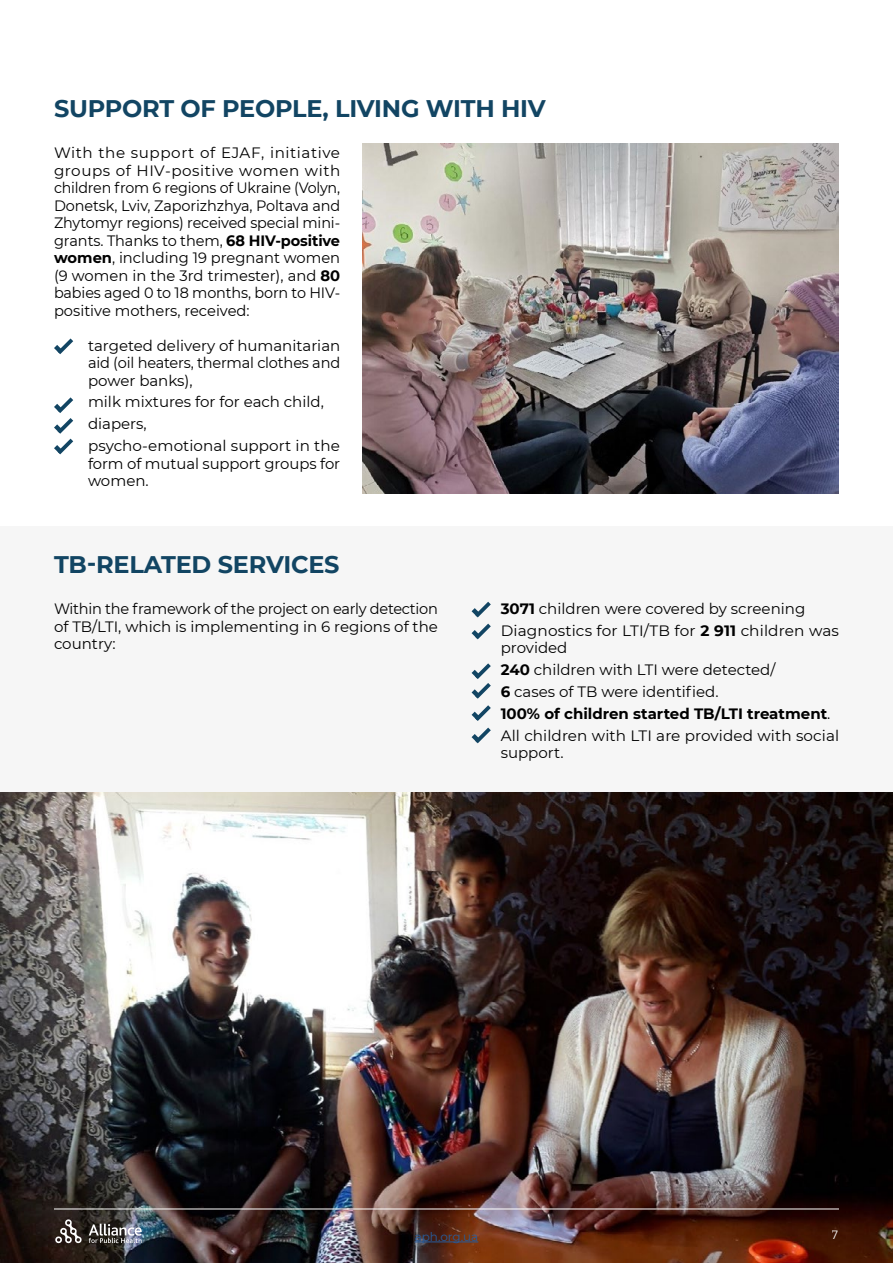
<style>
.page{position:relative;width:893px;height:1263px;background:#f6f6f6}
.page>*{position:absolute;margin:0;border:0;box-sizing:border-box;transform-origin:0 0}
.t1{font:700 24px "Montserrat";letter-spacing:-.01em;color:#124563}
.t2{font:15px/17.5px "Montserrat";color:#000}
.t3{font:12px "Montserrat";color:#275b9b}
.t4{font:12px "Montserrat";color:#fff}
.s1{font-weight:700}
</style>
<div class="page">
<div style="left:0;top:0;width:893px;height:525px;background:#fff"></div>
<img style="left:362px;top:144px;width:477px;height:350px">
<svg style="left:54px;top:338px;width:19px;height:16px"></svg>
<svg style="left:54px;top:397px;width:19px;height:57px"></svg>
<svg style="left:472px;top:602px;width:19px;height:15px"></svg>
<svg style="left:472px;top:624px;width:19px;height:15px"></svg>
<svg style="left:472px;top:663px;width:19px;height:36px"></svg>
<svg style="left:472px;top:705px;width:19px;height:16px"></svg>
<svg style="left:472px;top:728px;width:19px;height:15px"></svg>
<img style="left:0;top:792px;width:893px;height:471px">
<hr style="left:415px;top:1241px;width:63px;height:1px;background:#275b9b">
<svg style="left:89px;top:1224px;width:53px;height:19px"></svg>
<svg style="left:55px;top:1219px;width:27px;height:25px"></svg>
<hr style="left:54px;top:1209px;width:785px;height:1px;background:#fff">
<h1 class="t1" style="left:54px;top:91px;width:493px">SUPPORT OF PEOPLE, LIVING WITH HIV</h1>
<p class="t2" style="left:54px;top:143px;width:288px;text-align:justify">With the support of EJAF, initiative groups of HIV-positive women with children from 6 regions of Ukraine (Volyn, Donetsk, Lviv, Zaporizhzhya, Poltava and Zhytomyr regions) received special mini&shy;grants. Thanks to them, <span class="s1">68 HIV-positive women</span>, including 19 pregnant women (9 women in the 3rd trimester), and <span class="s1">80 </span>babies aged 0 to 18 months, born to HIV&shy;positive mothers, received:</p>
<p class="t2" style="left:88px;top:336px;width:254px;text-align:justify">targeted delivery of humanitarian aid (oil heaters, thermal clothes and power banks),</p>
<p class="t2" style="left:88px;top:391px;width:254px;line-height:21.8px">milk mixtures for for each child, diapers,<br>psycho-emotional support in the</p>
<p class="t2" style="left:88px;top:454px;width:254px">form of mutual support groups for women.</p>
<h1 class="t1" style="left:54px;top:547px;width:287px">TB-RELATED SERVICES</h1>
<p class="t2" style="left:54px;top:599px;width:385px;text-align:justify">Within the framework of the project on early detection of TB/LTI, which is implementing in 6 regions of the country:</p>
<p class="t2" style="left:501px;top:597px;width:340px;line-height:21.8px"><span class="s1">3071</span> children were covered by screening<br>Diagnostics for LTI/TB for <span class="s1">2 911</span> children was</p>
<p class="t2" style="left:501px;top:637px;width:340px;line-height:21.8px">provided<br><span class="s1">240</span> children with LTI were detected/<br><span class="s1">6</span> cases of TB were identified.<br><span class="s1">100% of children started TB/LTI treatment</span>.<br>All children with LTI are provided with social</p>
<p class="t2" style="left:501px;top:744px;width:64px">support.</p>
<p class="t3" style="left:415px;top:1228px;width:65px">aph.org.ua</p>
<p class="t4" style="left:832px;top:1226px;width:9px">7</p>
</div>
